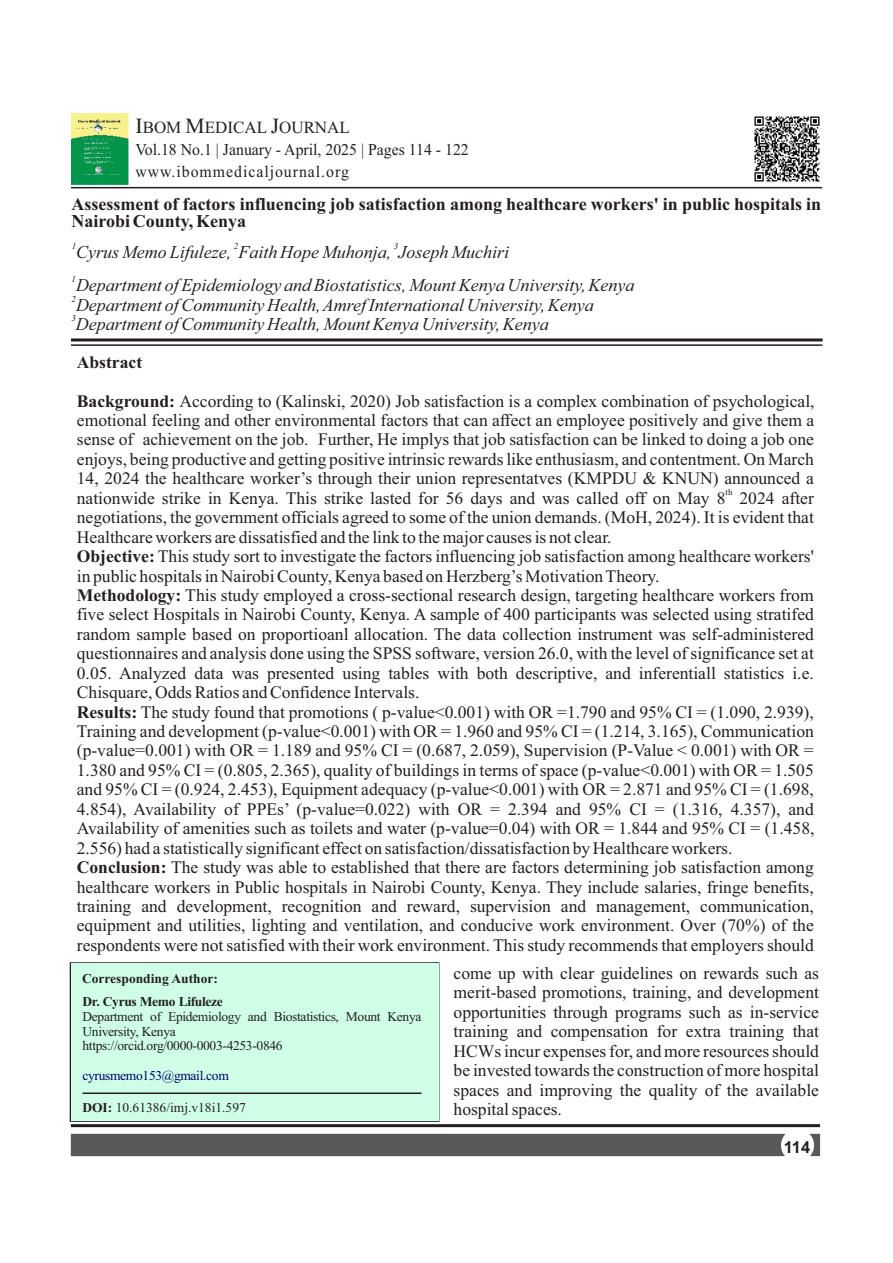
<style>
.page{position:relative;width:893px;height:1263px;background:#fff}
.page>*{position:absolute;margin:0;border:0;box-sizing:border-box;transform-origin:0 0}
.t1{font:italic 18px "Times New Roman";color:#231f20}
.t2{font:700 18px/16.5px "Times New Roman";color:#231f20}
.t3{font:17.55px/19.5px "Times New Roman";color:#231f20;text-align:justify}
.t4{font:700 17.55px "Times New Roman";color:#231f20}
.t5{font:16.95px "Times New Roman";color:#231f20}
.t6{font:16.5px/21.8px "Times New Roman";color:#231f20;scale:.96 1}
.t7{font:700 16.5px "Arial";color:#231f20}
.t8{font:13.5px/15px "Times New Roman";letter-spacing:-.025em;color:#231f20}
.t9{font:700 13.5px "Times New Roman";letter-spacing:-.01em;color:#231f20}
.t10{font:13.5px "Times New Roman";color:#231f20}
.t11{font:13.5px "Times New Roman";letter-spacing:-.025em;color:#006}
.t12{font:italic 9px "Times New Roman";color:#231f20}
.t13{font:8.7px "Times New Roman";color:#231f20}
.s1{font-size:21.6px}
.s2{font-weight:700}
</style>
<div class="page">
<img style="left:71px;top:114px;width:57px;height:70px">
<hr style="left:71px;top:338px;width:752px;height:3px;background:#231f20">
<hr style="left:71px;top:344px;width:751px;height:2px;background:#231f20">
<div style="left:71px;top:1134px;width:749px;height:22px;background:#58595b"></div>
<hr style="left:71px;top:187px;width:751px;height:1px;background:#231f20">
<hr style="left:71px;top:1124px;width:749px;height:3px;background:#231f20">
<div style="left:71px;top:963px;width:367px;height:158px;background:#cfffe6"></div>
<hr style="left:83px;top:1092px;width:338px;height:2px;background:#231f20">
<img style="left:754px;top:116px;width:66px;height:66px">
<p class="t5" style="left:135px;top:121px;width:216px"><span class="s1">I</span>BOM <span class="s1">M</span>EDICAL <span class="s1">J</span>OURNAL</p>
<p class="t6" style="left:135px;top:140px;width:349px">Vol.18 No.1 | January - April, 2025 | Pages 114 - 122 www.ibommedicaljournal.org</p>
<p class="t2" style="left:71px;top:198px;width:751px">Assessment of factors influencing job satisfaction among healthcare workers' in public hospitals in<br>Nairobi County, Kenya</p>
<p class="t12" style="left:72px;top:243px;width:6px">1</p>
<p class="t12" style="left:234px;top:243px;width:6px">2</p>
<p class="t12" style="left:394px;top:243px;width:6px">3</p>
<p class="t1" style="left:76px;top:246px;width:434px">Cyrus Memo Lifuleze, Faith Hope Muhonja, Joseph Muchiri</p>
<p class="t12" style="left:71px;top:276px;width:6px">1</p>
<p class="t1" style="left:76px;top:279px;width:560px">Department of Epidemiology and Biostatistics, Mount Kenya University, Kenya</p>
<p class="t12" style="left:71px;top:296px;width:6px">2</p>
<p class="t1" style="left:76px;top:298px;width:519px">Department of Community Health, Amref International University, Kenya</p>
<p class="t12" style="left:71px;top:315px;width:6px">3</p>
<p class="t1" style="left:76px;top:318px;width:474px">Department of Community Health, Mount Kenya University, Kenya</p>
<p class="t4" style="left:77px;top:356px;width:67px">Abstract</p>
<p class="t3" style="left:77px;top:393px;width:739px"><span class="s2">Background:</span> According to (Kalinski, 2020) Job satisfaction is a complex combination of psychological, emotional feeling and other environmental factors that can affect an employee positively and give them a sense of achievement on the job. Further, He implys that job satisfaction can be linked to doing a job one enjoys, being productive and getting positive intrinsic rewards like enthusiasm, and contentment. On March 14, 2024 the healthcare worker’s through their union representatves (KMPDU &amp; KNUN) announced a</p>
<p class="t13" style="left:726px;top:489px;width:8px">th</p>
<p class="t3" style="left:77px;top:490px;width:739px;text-align:left">nationwide strike in Kenya. This strike lasted for 56 days and was called off on May 8 2024 after negotiations, the government officials agreed to some of the union demands. (MoH, 2024). It is evident that Healthcare workers are dissatisfied and the link to the major causes is not clear.<br><span class="s2">Objective:</span> This study sort to investigate the factors influencing job satisfaction among healthcare workers' in public hospitals in Nairobi County, Kenya based on Herzberg’s Motivation Theory.<br><span class="s2">Methodology:</span> This study employed a cross-sectional research design, targeting healthcare workers from five select Hospitals in Nairobi County, Kenya. A sample of 400 participants was selected using stratifed random sample based on proportioanl allocation. The data collection instrument was self-administered questionnaires and analysis done using the SPSS software, version 26.0, with the level of significance set at 0.05. Analyzed data was presented using tables with both descriptive, and inferentiall statistics i.e.<br>Chisquare, Odds Ratios and Confidence Intervals.<br><span class="s2">Results:</span> The study found that promotions ( p-value&lt;0.001) with OR =1.790 and 95% CI = (1.090, 2.939), Training and development (p-value&lt;0.001) with OR = 1.960 and 95% CI = (1.214, 3.165), Communication (p-value=0.001) with OR = 1.189 and 95% CI = (0.687, 2.059), Supervision (P-Value &lt; 0.001) with OR = 1.380 and 95% CI = (0.805, 2.365), quality of buildings in terms of space (p-value&lt;0.001) with OR = 1.505 and 95% CI = (0.924, 2.453), Equipment adequacy (p-value&lt;0.001) with OR = 2.871 and 95% CI = (1.698, 4.854), Availability of PPEs’ (p-value=0.022) with OR = 2.394 and 95% CI = (1.316, 4.357), and Availability of amenities such as toilets and water (p-value=0.04) with OR = 1.844 and 95% CI = (1.458, 2.556) had a statistically significant effect on satisfaction/dissatisfaction by Healthcare workers.<br><span class="s2">Conclusion:</span> The study was able to established that there are factors determining job satisfaction among healthcare workers in Public hospitals in Nairobi County, Kenya. They include salaries, fringe benefits, training and development, recognition and reward, supervision and management, communication, equipment and utilities, lighting and ventilation, and conducive work environment. Over (70%) of the respondents were not satisfied with their work environment. This study recommends that employers should</p>
<p class="t9" style="left:82px;top:974px;width:137px">Corresponding Author:</p>
<p class="t9" style="left:83px;top:996px;width:142px">Dr. Cyrus Memo Lifuleze</p>
<p class="t8" style="left:82px;top:1010px;width:340px">Department of Epidemiology and Biostatistics, Mount Kenya<br>University, Kenya<br>https://orcid.org/0000-0003-4253-0846</p>
<p class="t11" style="left:82px;top:1071px;width:148px">cyrusmemo153@gmail.com</p>
<p class="t10" style="left:82px;top:1102px;width:165px"><span class="s2">DOI:</span> 10.61386/imj.v18i1.597</p>
<p class="t3" style="left:454px;top:965px;width:367px">come up with clear guidelines on rewards such as merit-based promotions, training, and development opportunities through programs such as in-service training and compensation for extra training that HCWs incur expenses for, and more resources should be invested towards the construction of more hospital spaces and improving the quality of the available hospital spaces.</p>
<p class="t7" style="left:784px;top:1140px;width:28px">114</p>
</div>
